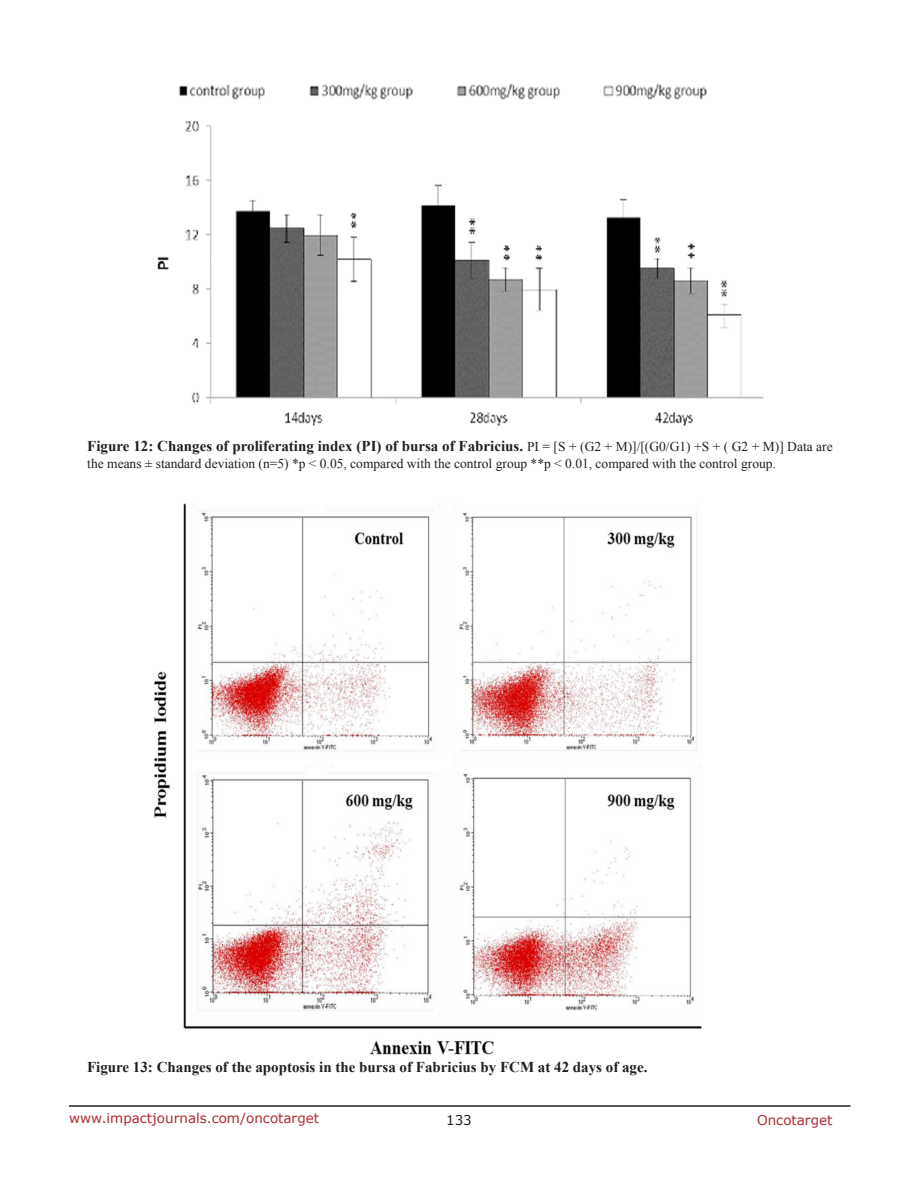
<style>
.page{position:relative;width:918px;height:1188px;background:#fff}
.page>*{position:absolute;margin:0;border:0;box-sizing:border-box;transform-origin:0 0}
.FigureText{font:700 15px "Times New Roman";color:#221f22}
.FigureText-2{font:13.5px "Times New Roman";color:#221f22}
.t1{font:13.5px "Verdana";color:#ac2b31}
.t2{font:13.5px "Verdana";color:#221f22}
.s1{font-weight:400;font-size:13.5px}
</style>
<div class="page">
<hr style="left:69px;top:1105px;width:781px;height:2px;background:#231f20">
<img style="left:157px;top:83px;width:607px;height:343px">
<img style="left:154px;top:503px;width:548px;height:552px">
<p class="FigureText" style="left:87px;top:436px;width:747px">Figure 12: Changes of proliferating index (PI) of bursa of Fabricius. <span class="s1">PI = [S + (G2 + M)]/[(G0/G1) +S + ( G2 + M)] Data are</span></p>
<p class="FigureText-2" style="left:87px;top:454px;width:690px">the means ± standard deviation (n=5) *p &lt; 0.05, compared with the control group **p &lt; 0.01, compared with the control group.</p>
<p class="FigureText" style="left:87px;top:1057px;width:562px">Figure 13: Changes of the apoptosis in the bursa of Fabricius by FCM at 42 days of age.</p>
<p class="t1" style="left:69px;top:1109px;width:252px">www.impactjournals.com/oncotarget</p>
<p class="t2" style="left:446px;top:1111px;width:27px">133</p>
<p class="t1" style="left:757px;top:1111px;width:77px">Oncotarget</p>
</div>
